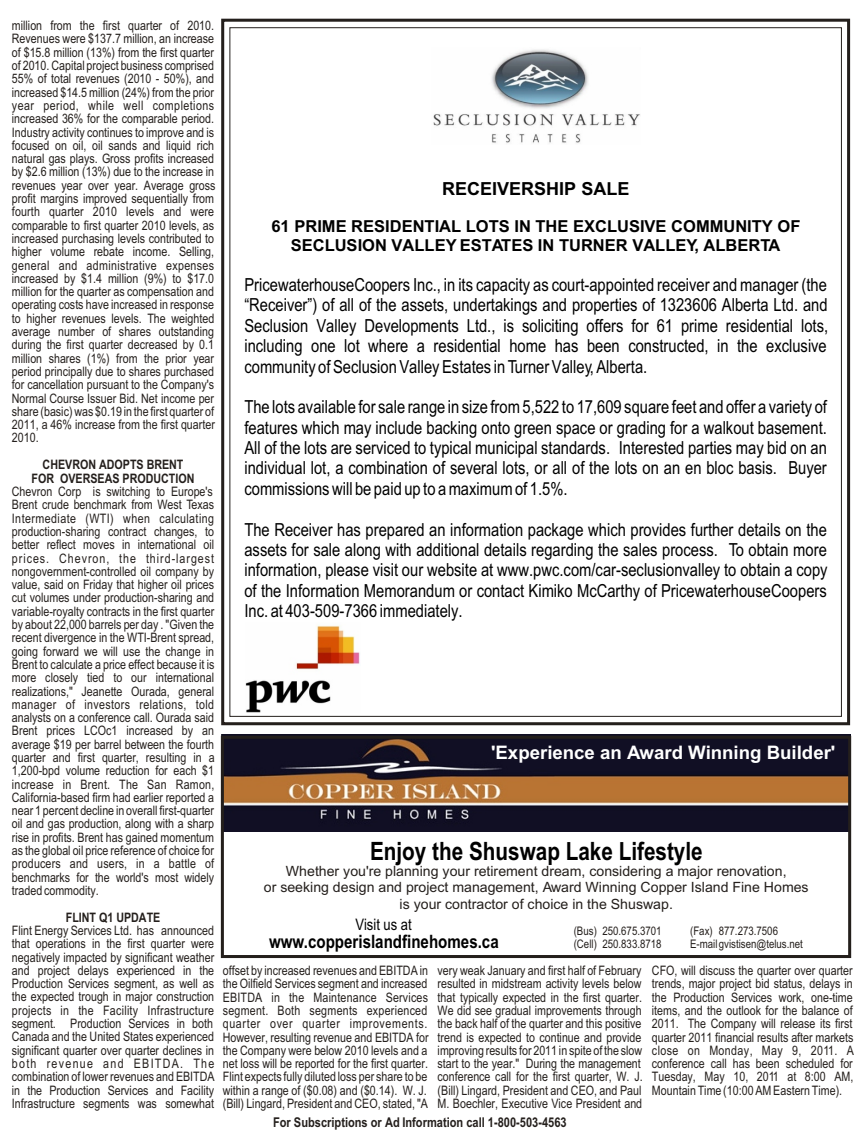
<style>
.page{position:relative;width:864px;height:1134px;background:#fff}
.page>*{position:absolute;margin:0;border:0;box-sizing:border-box;transform-origin:0 0}
.t1{font:700 25.2px "Arial Narrow";color:#000}
.t2{font:700 18.6px "Arial";color:#fff}
.t3{font:700 18.45px "Arial Narrow";color:#000}
.t4{font:18px/20.4px "Arial Narrow";color:#000;text-align:justify}
.t5{font:700 18px "Arial";color:#000}
.t6{font:700 16.5px/18.5px "Arial";color:#000;text-align:center}
.t7{font:15.9px "Arial Narrow";color:#000}
.t8{font:14.1px/16.6px "Arial";color:#241f1c;text-align:center}
.t9{font:700 13.5px "Arial Narrow";color:#241f1c}
.t10{font:13.05px/13.4px "Arial Narrow";color:#241f1c}
.t11{font:700 13.05px/13.5px "Arial Narrow";color:#241f1c;text-align:center}
.t12{font:11.85px/13.4px "Arial Narrow";color:#241f1c}
</style>
<div class="page">
<div style="left:221px;top:19px;width:629px;height:706px;border:3px solid #241f1c"></div>
<img style="left:433px;top:49px;width:207px;height:94px">
<img style="left:246px;top:625px;width:114px;height:88px">
<img style="left:221px;top:735px;width:629px;height:97px">
<div style="left:221px;top:736px;width:630px;height:222px;border:3px solid #241f1c"></div>
<p class="t10" style="left:12px;top:20px;width:205px;text-align:justify">million from the first quarter of 2010.<br>Revenues were $137.7 million, an increase of $15.8 million (13%) from the first quarter of 2010. Capital project business comprised 55% of total revenues (2010 - 50%), and increased $14.5 million (24%) from the prior year period, while well completions increased 36% for the comparable period.<br>Industry activity continues to improve and is focused on oil, oil sands and liquid rich natural gas plays. Gross profits increased by $2.6 million (13%) due to the increase in revenues year over year. Average gross profit margins improved sequentially from fourth quarter 2010 levels and were comparable to first quarter 2010 levels, as increased purchasing levels contributed to higher volume rebate income. Selling, general and administrative expenses increased by $1.4 million (9%) to $17.0 million for the quarter as compensation and operating costs have increased in response to higher revenues levels. The weighted average number of shares outstanding during the first quarter decreased by 0.1 million shares (1%) from the prior year period principally due to shares purchased for cancellation pursuant to the Company's Normal Course Issuer Bid. Net income per share (basic) was $0.19 in the first quarter of 2011, a 46% increase from the first quarter 2010.</p>
<p class="t11" style="left:32px;top:459px;width:164px">CHEVRON ADOPTS BRENT<br>FOR OVERSEAS PRODUCTION</p>
<p class="t10" style="left:12px;top:486px;width:204px">Chevron Corp is switching to Europe's Brent crude benchmark from West Texas Intermediate (WTI) when calculating production-sharing contract changes, to better reflect moves in international oil prices. Chevron, the third-largest nongovernment-controlled oil company by value, said on Friday that higher oil prices cut volumes under production-sharing and variable-royalty contracts in the first quarter by about 22,000 barrels per day . "Given the recent divergence in the WTI-Brent spread, going forward we will use the change in Brent to calculate a price effect because it is more closely tied to our international realizations," Jeanette Ourada, general manager of investors relations, told analysts on a conference call. Ourada said Brent prices LCOc1 increased by an average $19 per barrel between the fourth quarter and first quarter, resulting in a 1,200-bpd volume reduction for each $1 increase in Brent. The San Ramon, California-based firm had earlier reported a near 1 percent decline in overall first-quarter oil and gas production, along with a sharp rise in profits. Brent has gained momentum as the global oil price reference of choice for producers and users, in a battle of benchmarks for the world's most widely traded commodity.</p>
<p class="t11" style="left:66px;top:912px;width:96px">FLINT Q1 UPDATE</p>
<p class="t10" style="left:12px;top:925px;width:204px">Flint Energy Services Ltd. has announced that operations in the first quarter were negatively impacted by significant weather and project delays experienced in the Production Services segment, as well as the expected trough in major construction projects in the Facility Infrastructure segment. Production Services in both Canada and the United States experienced significant quarter over quarter declines in both revenue and EBITDA. The combination of lower revenues and EBITDA in the Production Services and Facility Infrastructure segments was somewhat</p>
<h3 class="t5" style="left:442px;top:182px;width:189px">RECEIVERSHIP SALE</h3>
<p class="t6" style="left:271px;top:219px;width:531px">61 PRIME RESIDENTIAL LOTS IN THE EXCLUSIVE COMMUNITY OF<br>SECLUSION VALLEY ESTATES IN TURNER VALLEY, ALBERTA</p>
<p class="t4" style="left:244px;top:276px;width:585px">PricewaterhouseCoopers Inc., in its capacity as court-appointed receiver and manager (the “Receiver”) of all of the assets, undertakings and properties of 1323606 Alberta Ltd. and Seclusion Valley Developments Ltd., is soliciting offers for 61 prime residential lots, including one lot where a residential home has been constructed, in the exclusive community of Seclusion Valley Estates in Turner Valley, Alberta.</p>
<p class="t4" style="left:244px;top:398px;width:584px">The lots available for sale range in size from 5,522 to 17,609 square feet and offer a variety of features which may include backing onto green space or grading for a walkout basement.<br>All of the lots are serviced to typical municipal standards. Interested parties may bid on an individual lot, a combination of several lots, or all of the lots on an en bloc basis. Buyer commissions will be paid up to a maximum of 1.5%.</p>
<p class="t4" style="left:244px;top:521px;width:585px">The Receiver has prepared an information package which provides further details on the assets for sale along with additional details regarding the sales process. To obtain more information, please visit our website at www.pwc.com/car-seclusionvalley to obtain a copy of the Information Memorandum or contact Kimiko McCarthy of PricewaterhouseCoopers Inc. at 403-509-7366 immediately.</p>
<h2 class="t2" style="left:491px;top:746px;width:346px">'Experience an Award Winning Builder'</h2>
<h1 class="t1" style="left:370px;top:842px;width:334px">Enjoy the Shuswap Lake Lifestyle</h1>
<p class="t8" style="left:264px;top:864px;width:546px">Whether you're planning your retirement dream, considering a major renovation,<br>or seeking design and project management, Award Winning Copper Island Fine Homes is your contractor of choice in the Shuswap.</p>
<p class="t7" style="left:356px;top:918px;width:58px">Visit us at</p>
<p class="t12" style="left:574px;top:925px;width:25px">(Bus) (Cell)</p>
<p class="t12" style="left:690px;top:925px;width:114px;text-align:center">877.273.7506<br>E-mailgvistisen@telus.net</p>
<p class="t12" style="left:690px;top:925px;width:24px">(Fax)</p>
<p class="t12" style="left:602px;top:925px;width:61px">250.675.3701<br>250.833.8718</p>
<h3 class="t3" style="left:269px;top:934px;width:231px">www.copperislandfinehomes.ca</h3>
<p class="t10" style="left:652px;top:965px;width:204px;text-align:justify">CFO, will discuss the quarter over quarter trends, major project bid status, delays in the Production Services work, one-time items, and the outlook for the balance of 2011. The Company will release its first quarter 2011 financial results after markets close on Monday, May 9, 2011. A conference call has been scheduled for Tuesday, May 10, 2011 at 8:00 AM, Mountain Time (10:00 AM Eastern Time).</p>
<p class="t10" style="left:223px;top:965px;width:207px">offset by increased revenues and EBITDA in the Oilfield Services segment and increased EBITDA in the Maintenance Services segment. Both segments experienced quarter over quarter improvements.<br>However, resulting revenue and EBITDA for the Company were below 2010 levels and a net loss will be reported for the first quarter.<br>Flint expects fully diluted loss per share to be within a range of ($0.08) and ($0.14). W. J. (Bill) Lingard, President and CEO, stated, "A</p>
<p class="t10" style="left:438px;top:965px;width:207px">very weak January and first half of February resulted in midstream activity levels below that typically expected in the first quarter.<br>We did see gradual improvements through the back half of the quarter and this positive trend is expected to continue and provide improving results for 2011 in spite of the slow start to the year." During the management conference call for the first quarter, W. J. (Bill) Lingard, President and CEO, and Paul M. Boechler, Executive Vice President and</p>
<p class="t9" style="left:273px;top:1117px;width:295px">For Subscriptions or Ad Information call 1-800-503-4563</p>
</div>
